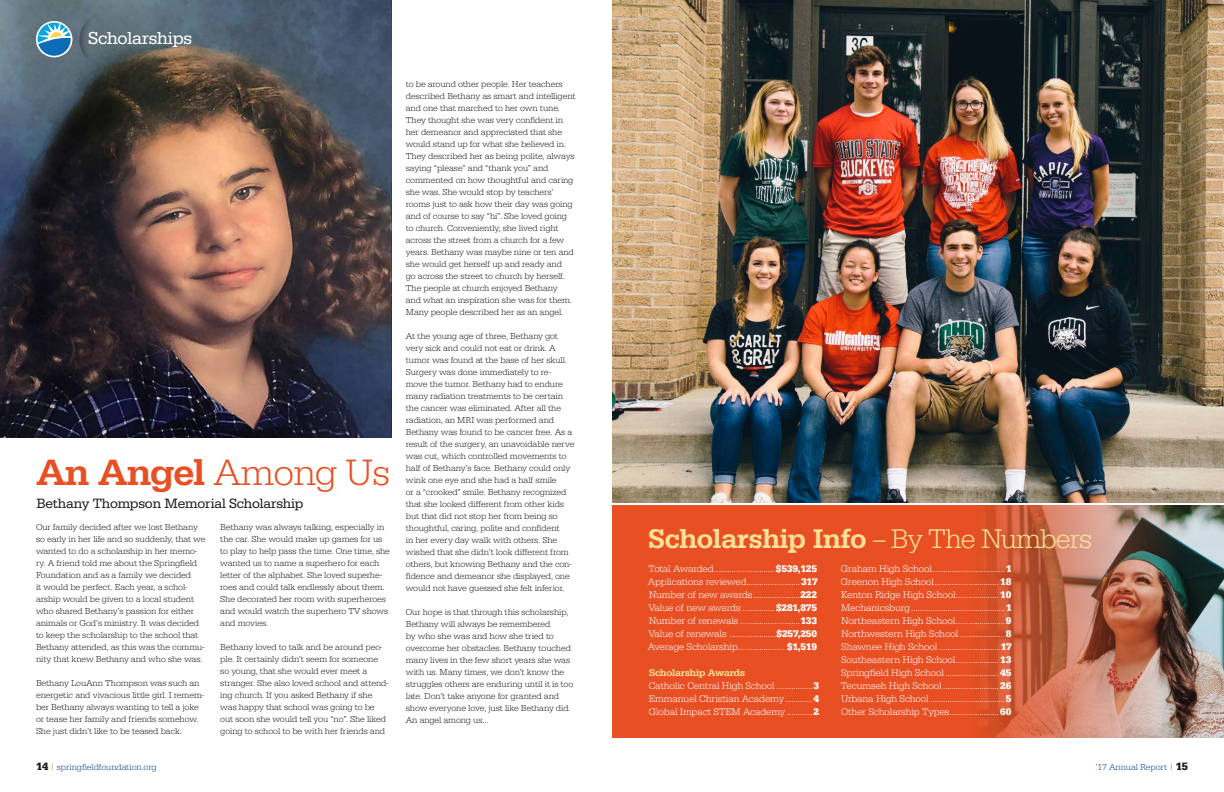
<style>
.page{position:relative;width:1224px;height:792px;background:#fff}
.page>*{position:absolute;margin:0;border:0;box-sizing:border-box;transform-origin:0 0}
.t1{font:500 38px "Serifa";letter-spacing:-.02em;color:#e85024}
.t2{font:500 28px "Serifa";letter-spacing:-.01em;color:#ffe297}
.t3{font:18px "Serifa";letter-spacing:-.01em;color:#fff}
.t4{font:14px "Serifa";letter-spacing:-.01em;color:#231f20}
.t5{font:300 10px/13px "Serifa";letter-spacing:-.01em;color:#fff;text-align:justify}
.t6{font:300 9px/12px "Serifa";letter-spacing:-.01em;color:#231f20}
.t7{font:300 9px "Serifa";letter-spacing:-.01em;color:#0c4b8b}
.s1{font-weight:300}
.s2{font-weight:700}
.s3{font-weight:500;color:#ffe297}
.s4{font-weight:700;font-size:11px;color:#231f20}
.s5{color:#919f3c}
</style>
<div class="page">
<img style="left:0;top:0;width:391px;height:438px">
<div style="left:79px;top:13px;width:36px;height:53px;background:#231f20;opacity:.35"></div>
<svg style="left:36px;top:21px;width:36px;height:36px"></svg>
<img style="left:612px;top:0;width:612px;height:503px">
<div style="left:612px;top:505px;width:612px;height:233px;background:#e85024"></div>
<img style="left:979px;top:505px;width:245px;height:233px">
<h3 class="t3" style="left:88px;top:28px;width:106px">Scholarships</h3>
<h1 class="t1" style="left:36px;top:450px;width:355px">An Angel <span class="s1">Among Us</span></h1>
<h3 class="t4" style="left:36px;top:495px;width:269px">Bethany Thompson Memorial Scholarship</h3>
<p class="t6" style="left:36px;top:521px;width:171px">Our family decided after we lost Bethany so early in her life and so suddenly, that we wanted to do a scholarship in her memo&shy;ry. A friend told me about the Springfield Foundation and as a family we decided<br>it would be perfect. Each year, a schol&shy;arship would be given to a local student who shared Bethany’s passion for either animals or God’s ministry. It was decided to keep the scholarship to the school that Bethany attended, as this was the commu&shy;nity that knew Bethany and who she was.</p>
<p class="t6" style="left:36px;top:677px;width:169px">Bethany LouAnn Thompson was such an energetic and vivacious little girl. I remem&shy;ber Bethany always wanting to tell a joke or tease her family and friends somehow.<br>She just didn’t like to be teased back.</p>
<p class="t6" style="left:220px;top:521px;width:171px">Bethany was always talking, especially in the car. She would make up games for us to play to help pass the time. One time, she wanted us to name a superhero for each letter of the alphabet. She loved superhe&shy;roes and could talk endlessly about them.<br>She decorated her room with superheroes and would watch the superhero TV shows and movies.</p>
<p class="t6" style="left:220px;top:641px;width:170px">Bethany loved to talk and be around peo&shy;ple. It certainly didn’t seem for someone so young, that she would ever meet a stranger. She also loved school and attend&shy;ing church. If you asked Bethany if she was happy that school was going to be out soon she would tell you “no”. She liked going to school to be with her friends and</p>
<p class="t6" style="left:406px;top:78px;width:171px">to be around other people. Her teachers described Bethany as smart and intelligent and one that marched to her own tune.<br>They thought she was very confident in her demeanor and appreciated that she would stand up for what she believed in.<br>They described her as being polite, always saying “please” and “thank you” and commented on how thoughtful and caring she was. She would stop by teachers’ rooms just to ask how their day was going and of course to say “hi”. She loved going to church. Conveniently, she lived right across the street from a church for a few years. Bethany was maybe nine or ten and she would get herself up and ready and<br>go across the street to church by herself.<br>The people at church enjoyed Bethany<br>and what an inspiration she was for them.<br>Many people described her as an angel.</p>
<p class="t6" style="left:406px;top:330px;width:170px">At the young age of three, Bethany got very sick and could not eat or drink. A tumor was found at the base of her skull.<br>Surgery was done immediately to re&shy;move the tumor. Bethany had to endure many radiation treatments to be certain the cancer was eliminated. After all the radiation, an MRI was performed and Bethany was found to be cancer free. As a result of the surgery, an unavoidable nerve was cut, which controlled movements to half of Bethany’s face. Bethany could only wink one eye and she had a half smile<br>or a “crooked” smile. Bethany recognized that she looked different from other kids but that did not stop her from being so thoughtful, caring, polite and confident<br>in her every day walk with others. She wished that she didn’t look different from others, but knowing Bethany and the con&shy;fidence and demeanor she displayed, one would not have guessed she felt inferior.</p>
<p class="t6" style="left:406px;top:606px;width:169px">Our hope is that through this scholarship, Bethany will always be remembered<br>by who she was and how she tried to overcome her obstacles. Bethany touched many lives in the few short years she was with us. Many times, we don’t know the struggles others are enduring until it is too late. Don’t take anyone for granted and show everyone love, just like Bethany did.<br>An angel among us…</p>
<h2 class="t2" style="left:648px;top:522px;width:446px">Scholarship Info <span class="s1">– By The Numbers</span></h2>
<p class="t5" style="left:648px;top:562px;width:171px">Total Awarded............................ <span class="s2">$539,125<br></span>Applications reviewed.........................<span class="s2">317<br></span>Number of new awards......................<span class="s2">222<br></span>Value of new awards ............... <span class="s2">$281,875<br></span>Number of renewals ............................<span class="s2">133<br></span>Value of renewals ......................<span class="s2">$257,250<br></span>Average Scholarship...................... <span class="s2">$1,519</span></p>
<p class="t5" style="left:649px;top:666px;width:172px;text-align:left"><span class="s3">Scholarship Awards<br></span>Catholic Central High School .................<span class="s2">3<br></span>Emmanuel Christian Academy.............<span class="s2">4<br></span>Global Impact STEM Academy ............<span class="s2">2</span></p>
<p class="t5" style="left:841px;top:562px;width:173px">Graham High School..................................<span class="s2">1<br></span>Greenon High School.............................. <span class="s2">18<br></span>Kenton Ridge High School.................... <span class="s2">10<br></span>Mechanicsburg............................................<span class="s2">1<br></span>Northeastern High School.......................<span class="s2">9<br></span>Northwestern High School .....................<span class="s2">8<br></span>Shawnee High School .............................<span class="s2">17<br></span>Southeastern High School.................... <span class="s2">13<br></span>Springfield High School......................... <span class="s2">45<br></span>Tecumseh High School .......................... <span class="s2">26<br></span>Urbana High School ...................................<span class="s2">5<br></span>Other Scholarship Types....................... <span class="s2">60</span></p>
<p class="t7" style="left:36px;top:761px;width:122px"><span class="s4">14</span> <span class="s5">|</span> springfieldfoundation.org</p>
<p class="t7" style="left:1096px;top:761px;width:94px">'17 Annual Report <span class="s5">|</span> <span class="s4">15</span></p>
</div>
